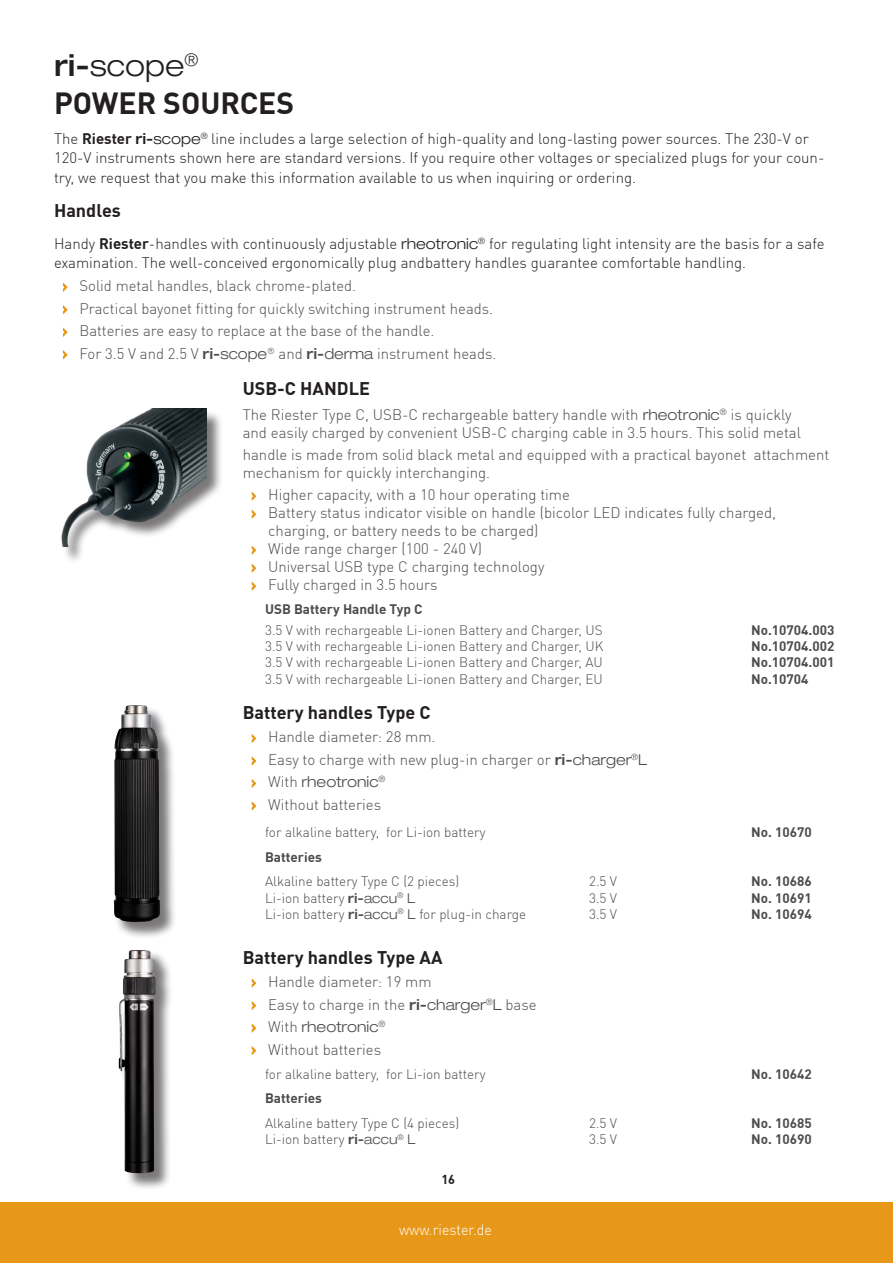
<style>
.page{position:relative;width:893px;height:1263px;background:#fff}
.page>*{position:absolute;margin:0;border:0;box-sizing:border-box;transform-origin:0 0}
.t1{font:700 30px "DIN Pro";color:#231f20}
.t2{font:300 expanded 30px "Helvetica Neue LT Pro";color:#231f20}
.t3{font:700 18px "DIN Pro";color:#231f20}
.t4{font:300 15px/22.5px "DIN Pro";color:#4b4c4d}
.t5{font:300 15px/19.5px "DIN Pro";color:#231f20}
.t6{font:300 expanded 15px "Helvetica Neue LT Pro";color:#4b4c4d}
.t7{font:300 15px "DIN Pro";color:#fff;scale:.95 1}
.t8{font:300 13.5px "DIN Pro";color:#4b4c4d}
.t9{font:700 13.5px "DIN Pro";color:#4b4c4d}
.t10{font:700 12.75px "DIN Pro";color:#231f20}
.s1{font-weight:500}
.s2{font-weight:700}
.s3{font-family:"Helvetica Neue LT Pro";font-weight:500;font-stretch:expanded}
.s4{font-family:"Helvetica Neue LT Pro";font-stretch:expanded}
.s5{color:#e89818}
.s6{font-family:"DIN Pro";font-stretch:normal;color:#e89818}
.s7{font-family:"DIN Pro";font-stretch:normal}
</style>
<div class="page">
<div style="left:0;top:1202px;width:893px;height:61px;background:#e89818"></div>
<div style="left:115px;top:706px;width:62px;height:233px;background:#231f20;opacity:.6"></div>
<img style="left:114px;top:705px;width:47px;height:217px">
<div style="left:63px;top:410px;width:160px;height:154px;background:#231f20;opacity:.6"></div>
<img style="left:61px;top:409px;width:145px;height:138px">
<div style="left:120px;top:951px;width:53px;height:239px;background:#231f20;opacity:.6"></div>
<img style="left:119px;top:950px;width:36px;height:223px">
<h1 class="t2" style="left:54px;top:47px;width:146px"><span class="s1">ri-</span>scope<sup>®</sup></h1>
<h1 class="t1" style="left:54px;top:80px;width:242px">POWER SOURCES</h1>
<p class="t5" style="left:54px;top:128px;width:772px">The <span class="s2">Riester</span> <span class="s3">ri-</span><span class="s4">scope</span><sup>®</sup> line includes a large selection of high-quality and long-lasting power sources. The 230-V or<br>120-V instruments shown here are standard versions. If you require other voltages or specialized plugs for your coun&shy;try, we request that you make this information available to us when inquiring or ordering.</p>
<p class="t3" style="left:54px;top:196px;width:68px">Handles</p>
<p class="t5" style="left:54px;top:232px;width:772px">Handy <span class="s2">Riester</span>-handles with continuously adjustable <span class="s4">rheotronic</span><sup>®</sup> for regulating light intensity are the basis for a safe examination. The well-conceived ergonomically plug andbattery handles guarantee comfortable handling.</p>
<p class="t4" style="left:63px;top:274px;width:435px"><span class="s5">›</span> Solid metal handles, black chrome-plated.<br><span class="s5">›</span> Practical bayonet fitting for quickly switching instrument heads. <span class="s5">›</span> Batteries are easy to replace at the base of the handle.<br><span class="s5">›</span> For 3.5 V and 2.5 V <span class="s3">ri-</span><span class="s4">scope</span><sup>®</sup> and <span class="s3">ri-</span><span class="s4">derma</span> instrument heads.</p>
<p class="t3" style="left:243px;top:374px;width:129px">USB-C HANDLE</p>
<p class="t4" style="left:243px;top:404px;width:560px;line-height:18px">The Riester Type C, USB-C rechargeable battery handle with <span class="s4">rheotronic</span><sup>®</sup> is quickly and easily charged by convenient USB-C charging cable in 3.5 hours. This solid metal</p>
<p class="t4" style="left:243px;top:444px;width:588px;line-height:18px">handle is made from solid black metal and equipped with a practical bayonet attachment mechanism for quickly interchanging.</p>
<p class="t4" style="left:251px;top:482px;width:320px"><span class="s5">›</span> Higher capacity, with a 10 hour operating time</p>
<p class="t4" style="left:251px;top:500px;width:526px"><span class="s5">›</span> Battery status indicator visible on handle (bicolor LED indicates fully charged,</p>
<p class="t4" style="left:268px;top:518px;width:272px">charging, or battery needs to be charged)</p>
<p class="t4" style="left:251px;top:536px;width:233px"><span class="s5">›</span> Wide range charger (100 - 240 V)</p>
<p class="t4" style="left:251px;top:554px;width:295px"><span class="s5">›</span> Universal USB type C charging technology</p>
<p class="t4" style="left:251px;top:572px;width:188px"><span class="s5">›</span> Fully charged in 3.5 hours</p>
<p class="t9" style="left:265px;top:598px;width:159px">USB Battery Handle Typ C</p>
<p class="t8" style="left:265px;top:620px;width:339px">3.5 V with rechargeable Li-ionen Battery and Charger, US</p>
<p class="t9" style="left:751px;top:619px;width:85px">No.10704.003</p>
<p class="t8" style="left:265px;top:636px;width:340px">3.5 V with rechargeable Li-ionen Battery and Charger, UK</p>
<p class="t9" style="left:751px;top:636px;width:85px">No.10704.002</p>
<p class="t8" style="left:265px;top:652px;width:339px">3.5 V with rechargeable Li-ionen Battery and Charger, AU</p>
<p class="t9" style="left:751px;top:652px;width:85px">No.10704.001</p>
<p class="t8" style="left:265px;top:668px;width:339px">3.5 V with rechargeable Li-ionen Battery and Charger, EU</p>
<p class="t9" style="left:751px;top:668px;width:59px">No.10704</p>
<p class="t3" style="left:243px;top:698px;width:190px">Battery handles Type C</p>
<p class="t4" style="left:251px;top:725px;width:397px"><span class="s5">›</span> Handle diameter: 28 mm.<br><span class="s5">›</span> Easy to charge with new plug-in charger or <span class="s3">ri-</span><span class="s4">charger</span><sup>®</sup><span class="s4">L</span></p>
<p class="t6" style="left:251px;top:773px;width:136px"><span class="s6">›</span> <span class="s7">With</span> rheotronic<sup>®</sup></p>
<p class="t4" style="left:251px;top:792px;width:131px"><span class="s5">›</span> Without batteries</p>
<p class="t8" style="left:265px;top:822px;width:222px">for alkaline battery, for Li-ion battery</p>
<p class="t9" style="left:751px;top:821px;width:62px">No. 10670</p>
<p class="t9" style="left:265px;top:846px;width:58px">Batteries</p>
<p class="t8" style="left:265px;top:871px;width:196px">Alkaline battery Type C (2 pieces)</p>
<p class="t8" style="left:589px;top:871px;width:30px">2.5 V</p>
<p class="t9" style="left:751px;top:871px;width:62px">No. 10686</p>
<p class="t8" style="left:265px;top:887px;width:152px">Li-ion battery <span class="s3">ri-</span><span class="s4">accu</span><sup>®</sup> <span class="s4">L</span></p>
<p class="t8" style="left:589px;top:887px;width:30px">3.5 V</p>
<p class="t9" style="left:751px;top:887px;width:62px">No. 10691</p>
<p class="t8" style="left:265px;top:904px;width:263px">Li-ion battery <span class="s3">ri-</span><span class="s4">accu</span><sup>®</sup> <span class="s4">L</span> for plug-in charge</p>
<p class="t8" style="left:589px;top:904px;width:30px">3.5 V</p>
<p class="t9" style="left:751px;top:903px;width:62px">No. 10694</p>
<p class="t3" style="left:243px;top:943px;width:201px">Battery handles Type AA</p>
<p class="t4" style="left:251px;top:969px;width:287px"><span class="s5">›</span> Handle diameter: 19 mm<br><span class="s5">›</span> Easy to charge in the <span class="s3">ri-</span><span class="s4">charger</span><sup>®</sup><span class="s4">L</span> base</p>
<p class="t6" style="left:251px;top:1017px;width:136px"><span class="s6">›</span> <span class="s7">With</span> rheotronic<sup>®</sup></p>
<p class="t4" style="left:251px;top:1037px;width:131px"><span class="s5">›</span> Without batteries</p>
<p class="t8" style="left:265px;top:1063px;width:222px">for alkaline battery, for Li-ion battery</p>
<p class="t9" style="left:751px;top:1063px;width:62px">No. 10642</p>
<p class="t9" style="left:265px;top:1088px;width:58px">Batteries</p>
<p class="t8" style="left:265px;top:1113px;width:196px">Alkaline battery Type C (4 pieces)</p>
<p class="t8" style="left:589px;top:1113px;width:30px">2.5 V</p>
<p class="t9" style="left:751px;top:1112px;width:62px">No. 10685</p>
<p class="t8" style="left:265px;top:1129px;width:152px">Li-ion battery <span class="s3">ri-</span><span class="s4">accu</span><sup>®</sup> <span class="s4">L</span></p>
<p class="t8" style="left:589px;top:1129px;width:30px">3.5 V</p>
<p class="t9" style="left:751px;top:1129px;width:62px">No. 10690</p>
<p class="t10" style="left:441px;top:1169px;width:15px">16</p>
<p class="t7" style="left:399px;top:1218px;width:99px">www.riester.de</p>
</div>
